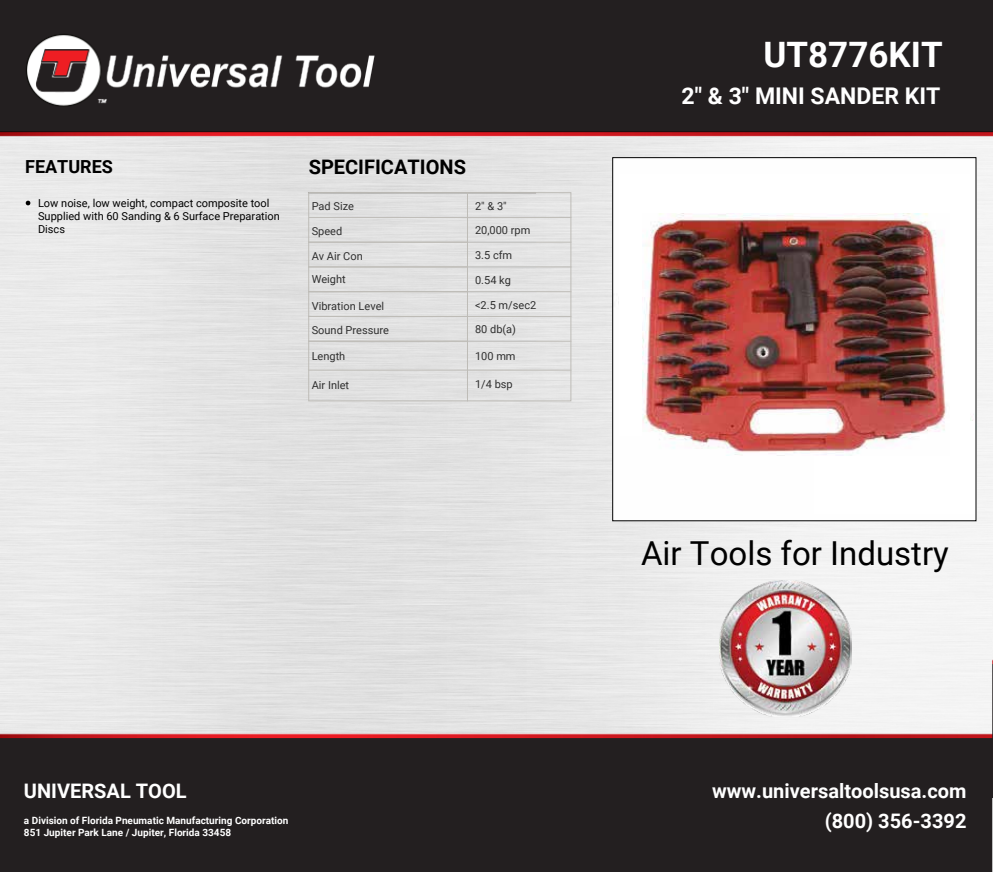
<style>
.page{position:relative;width:993px;height:872px;background:#fff}
.page>*{position:absolute;margin:0;border:0;box-sizing:border-box;transform-origin:0 0}
.t1{font:700 35px "Roboto";color:#fff}
.t2{font:33px "Roboto";color:#000}
.t3{font:700 23px "Roboto";color:#fff}
.t4{font:700 20px "Roboto";color:#fff}
.t5{font:700 20px "Roboto";color:#000}
.t6{font:700 18px "Roboto";color:#000}
.t7{font:11px/23.8px "Roboto";color:#2f2f2f}
.t8{font:11px/13.2px "Roboto";color:#000}
.t9{font:700 10px/12px "Roboto";color:#fff}
</style>
<div class="page">
<img style="left:0;top:0;width:992px;height:872px">
<img style="left:23px;top:16px;width:355px;height:108px">
<img style="left:614px;top:159px;width:360px;height:360px">
<div style="left:612px;top:157px;width:364px;height:364px;border:1px solid #000"></div>
<img style="left:719px;top:580px;width:132px;height:136px">
<div style="left:308px;top:192px;width:263px;height:209px;border:1px solid #bebcb7"></div>
<hr style="left:467px;top:341px;width:1px;height:60px;background:#bebcb7">
<hr style="left:467px;top:341px;width:103px;height:1px;background:#bebcb7">
<hr style="left:308px;top:341px;width:159px;height:1px;background:#bebcb7">
<hr style="left:467px;top:369px;width:103px;height:1px;background:#bebcb7">
<hr style="left:308px;top:369px;width:159px;height:1px;background:#bebcb7">
<hr style="left:467px;top:316px;width:103px;height:1px;background:#bebcb7">
<hr style="left:308px;top:316px;width:159px;height:1px;background:#bebcb7">
<hr style="left:467px;top:291px;width:103px;height:1px;background:#bebcb7">
<hr style="left:308px;top:291px;width:159px;height:1px;background:#bebcb7">
<hr style="left:467px;top:266px;width:103px;height:1px;background:#bebcb7">
<hr style="left:308px;top:266px;width:159px;height:1px;background:#bebcb7">
<hr style="left:467px;top:242px;width:103px;height:1px;background:#bebcb7">
<hr style="left:308px;top:242px;width:159px;height:1px;background:#bebcb7">
<hr style="left:467px;top:192px;width:68px;height:1px;background:#bebcb7">
<hr style="left:467px;top:217px;width:103px;height:1px;background:#bebcb7">
<svg style="left:467px;top:193px;width:1px;height:148px"></svg>
<hr style="left:308px;top:192px;width:159px;height:1px;background:#bebcb7">
<hr style="left:308px;top:217px;width:159px;height:1px;background:#bebcb7">
<div style="left:814px;top:421px;width:160px;height:92px;background:#fff"></div>
<div style="left:619px;top:174px;width:350px;height:262px;background:#fff"></div>
<svg style="left:26px;top:201px;width:4px;height:4px"></svg>
<img style="left:641px;top:213px;width:305px;height:242px">
<h3 class="t6" style="left:25px;top:154px;width:89px">FEATURES</h3>
<h3 class="t5" style="left:308px;top:153px;width:159px">SPECIFICATIONS</h3>
<p class="t8" style="left:38px;top:196px;width:243px">Low noise, low weight, compact composite tool<br>Supplied with 60 Sanding &amp; 6 Surface Preparation<br>Discs</p>
<p class="t7" style="left:311px;top:194px;width:44px">Pad Size</p>
<p class="t7" style="left:311px;top:219px;width:32px">Speed</p>
<p class="t7" style="left:311px;top:244px;width:53px">Av Air Con</p>
<p class="t7" style="left:475px;top:193px;width:33px">2" &amp; 3"</p>
<p class="t7" style="left:475px;top:218px;width:57px">20,000 rpm</p>
<p class="t7" style="left:475px;top:243px;width:39px">3.5 cfm</p>
<p class="t7" style="left:311px;top:267px;width:36px">Weight</p>
<p class="t7" style="left:311px;top:294px;width:79px">Vibration Level<br>Sound Pressure</p>
<p class="t7" style="left:311px;top:344px;width:35px">Length</p>
<p class="t7" style="left:475px;top:343px;width:42px">100 mm</p>
<p class="t7" style="left:311px;top:373px;width:39px">Air Inlet</p>
<p class="t7" style="left:475px;top:372px;width:39px">1/4 bsp</p>
<p class="t7" style="left:475px;top:268px;width:37px">0.54 kg</p>
<p class="t7" style="left:475px;top:292px;width:63px">&lt;2.5 m/sec2</p>
<p class="t7" style="left:475px;top:317px;width:43px">80 db(a)</p>
<h1 class="t1" style="left:763px;top:30px;width:181px">UT8776KIT</h1>
<h3 class="t3" style="left:681px;top:80px;width:260px">2" &amp; 3" MINI SANDER KIT</h3>
<h2 class="t2" style="left:640px;top:530px;width:309px">Air Tools for Industry</h2>
<h3 class="t4" style="left:24px;top:777px;width:164px">UNIVERSAL TOOL</h3>
<h3 class="t4" style="left:712px;top:777px;width:256px">www.universaltoolsusa.com</h3>
<p class="t9" style="left:24px;top:813px;width:266px">a Division of Florida Pneumatic Manufacturing Corporation<br>851 Jupiter Park Lane / Jupiter, Florida 33458</p>
<h3 class="t4" style="left:824px;top:807px;width:143px">(800) 356-3392</h3>
</div>
